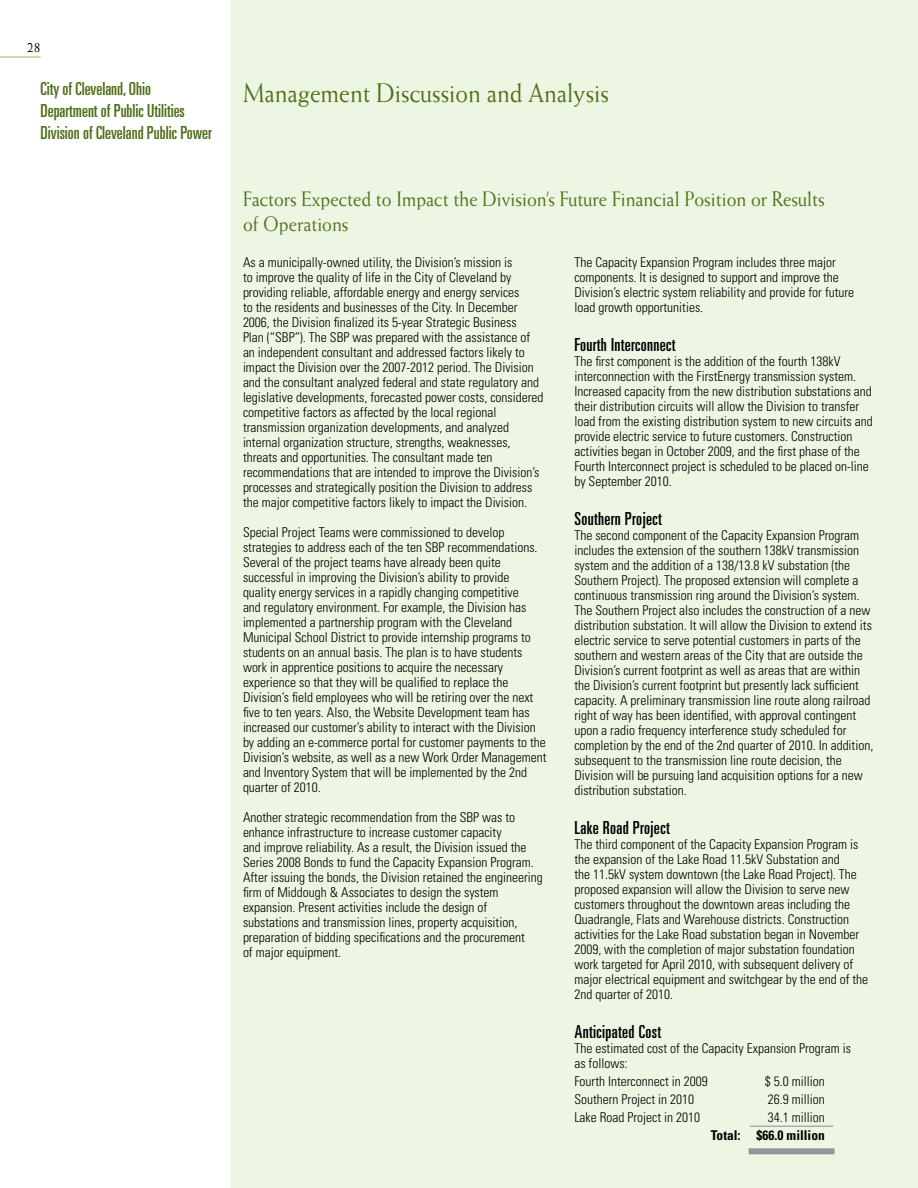
<style>
.page{position:relative;width:918px;height:1188px;background:#fff}
.page>*{position:absolute;margin:0;border:0;box-sizing:border-box;transform-origin:0 0}
.t1{font:27px "Weiss";color:#4f6f19;scale:.9 1}
.t2{font:21px/25.2px "Weiss";color:#4f6f19;scale:.9 1}
.t3{font:ultra-condensed 18px/21.6px "Univers";color:#4f6f19}
.t4{font:ultra-condensed 18px "Univers";letter-spacing:.02em;color:#000}
.t5{font:15px "Weiss";color:#000;scale:.9 1}
.t6{font:300 condensed 13.5px/15px "Univers";color:#000}
.t7{font:700 condensed 13.5px "Univers";color:#000}
</style>
<div class="page">
<hr style="left:0;top:57px;width:40px;height:1px;background:#8cc63f">
<div style="left:231px;top:0;width:687px;height:1188px;background:#edf6e2"></div>
<hr style="left:750px;top:1126px;width:83px;height:1px;background:#939598">
<div style="left:749px;top:1149px;width:86px;height:5px;background:#939598"></div>
<p class="t5" style="left:27px;top:38px;width:16px">28</p>
<h3 class="t3" style="left:40px;top:78px;width:173px">City of Cleveland, Ohio<br>Department of Public Utilities<br>Division of Cleveland Public Power</h3>
<h1 class="t1" style="left:243px;top:77px;width:408px">Management Discussion and Analysis</h1>
<h2 class="t2" style="left:243px;top:185px;width:648px">Factors Expected to Impact the Division’s Future Financial Position or Results of Operations</h2>
<p class="t6" style="left:574px;top:255px;width:281px">The Capacity Expansion Program includes three major components. It is designed to support and improve the Division’s electric system reliability and provide for future load growth opportunities.</p>
<h3 class="t4" style="left:574px;top:334px;width:103px">Fourth Interconnect</h3>
<p class="t6" style="left:574px;top:354px;width:300px">The first component is the addition of the fourth 138kV interconnection with the FirstEnergy transmission system.<br>Increased capacity from the new distribution substations and their distribution circuits will allow the Division to transfer load from the existing distribution system to new circuits and provide electric service to future customers. Construction activities began in October 2009, and the first phase of the Fourth Interconnect project is scheduled to be placed on-line by September 2010.</p>
<h3 class="t4" style="left:574px;top:508px;width:89px">Southern Project</h3>
<p class="t6" style="left:574px;top:528px;width:301px">The second component of the Capacity Expansion Program includes the extension of the southern 138kV transmission system and the addition of a 138/13.8 kV substation (the Southern Project). The proposed extension will complete a continuous transmission ring around the Division’s system.<br>The Southern Project also includes the construction of a new distribution substation. It will allow the Division to extend its electric service to serve potential customers in parts of the southern and western areas of the City that are outside the Division’s current footprint as well as areas that are within the Division’s current footprint but presently lack sufficient capacity. A preliminary transmission line route along railroad right of way has been identified, with approval contingent upon a radio frequency interference study scheduled for completion by the end of the 2nd quarter of 2010. In addition, subsequent to the transmission line route decision, the Division will be pursuing land acquisition options for a new distribution substation.</p>
<h3 class="t4" style="left:574px;top:817px;width:97px">Lake Road Project</h3>
<p class="t6" style="left:574px;top:837px;width:295px">The third component of the Capacity Expansion Program is the expansion of the Lake Road 11.5kV Substation and<br>the 11.5kV system downtown (the Lake Road Project). The proposed expansion will allow the Division to serve new customers throughout the downtown areas including the Quadrangle, Flats and Warehouse districts. Construction activities for the Lake Road substation began in November 2009, with the completion of major substation foundation work targeted for April 2010, with subsequent delivery of major electrical equipment and switchgear by the end of the 2nd quarter of 2010.</p>
<h3 class="t4" style="left:574px;top:1021px;width:88px">Anticipated Cost</h3>
<p class="t6" style="left:574px;top:1041px;width:278px">The estimated cost of the Capacity Expansion Program is as follows:</p>
<p class="t6" style="left:574px;top:1074px;width:135px">Fourth Interconnect in 2009</p>
<p class="t6" style="left:765px;top:1074px;width:61px">$ 5.0 million</p>
<p class="t6" style="left:574px;top:1092px;width:121px">Southern Project in 2010</p>
<p class="t6" style="left:768px;top:1092px;width:58px">26.9 million</p>
<p class="t6" style="left:574px;top:1110px;width:127px">Lake Road Project in 2010</p>
<p class="t6" style="left:768px;top:1110px;width:58px">34.1 million</p>
<p class="t7" style="left:711px;top:1127px;width:116px">Total: $66.0 million</p>
<p class="t6" style="left:243px;top:255px;width:302px">As a municipally-owned utility, the Division’s mission is<br>to improve the quality of life in the City of Cleveland by providing reliable, affordable energy and energy services<br>to the residents and businesses of the City. In December 2006, the Division finalized its 5-year Strategic Business<br>Plan (“SBP”). The SBP was prepared with the assistance of an independent consultant and addressed factors likely to impact the Division over the 2007-2012 period. The Division and the consultant analyzed federal and state regulatory and legislative developments, forecasted power costs, considered competitive factors as affected by the local regional transmission organization developments, and analyzed internal organization structure, strengths, weaknesses, threats and opportunities. The consultant made ten recommendations that are intended to improve the Division’s processes and strategically position the Division to address the major competitive factors likely to impact the Division.</p>
<p class="t6" style="left:243px;top:525px;width:305px">Special Project Teams were commissioned to develop strategies to address each of the ten SBP recommendations.<br>Several of the project teams have already been quite successful in improving the Division’s ability to provide<br>quality energy services in a rapidly changing competitive<br>and regulatory environment. For example, the Division has implemented a partnership program with the Cleveland Municipal School District to provide internship programs to students on an annual basis. The plan is to have students work in apprentice positions to acquire the necessary experience so that they will be qualified to replace the Division’s field employees who will be retiring over the next five to ten years. Also, the Website Development team has increased our customer’s ability to interact with the Division by adding an e-commerce portal for customer payments to the Division’s website, as well as a new Work Order Management and Inventory System that will be implemented by the 2nd quarter of 2010.</p>
<p class="t6" style="left:243px;top:810px;width:301px">Another strategic recommendation from the SBP was to enhance infrastructure to increase customer capacity<br>and improve reliability. As a result, the Division issued the Series 2008 Bonds to fund the Capacity Expansion Program.<br>After issuing the bonds, the Division retained the engineering firm of Middough &amp; Associates to design the system expansion. Present activities include the design of substations and transmission lines, property acquisition, preparation of bidding specifications and the procurement<br>of major equipment.</p>
</div>
